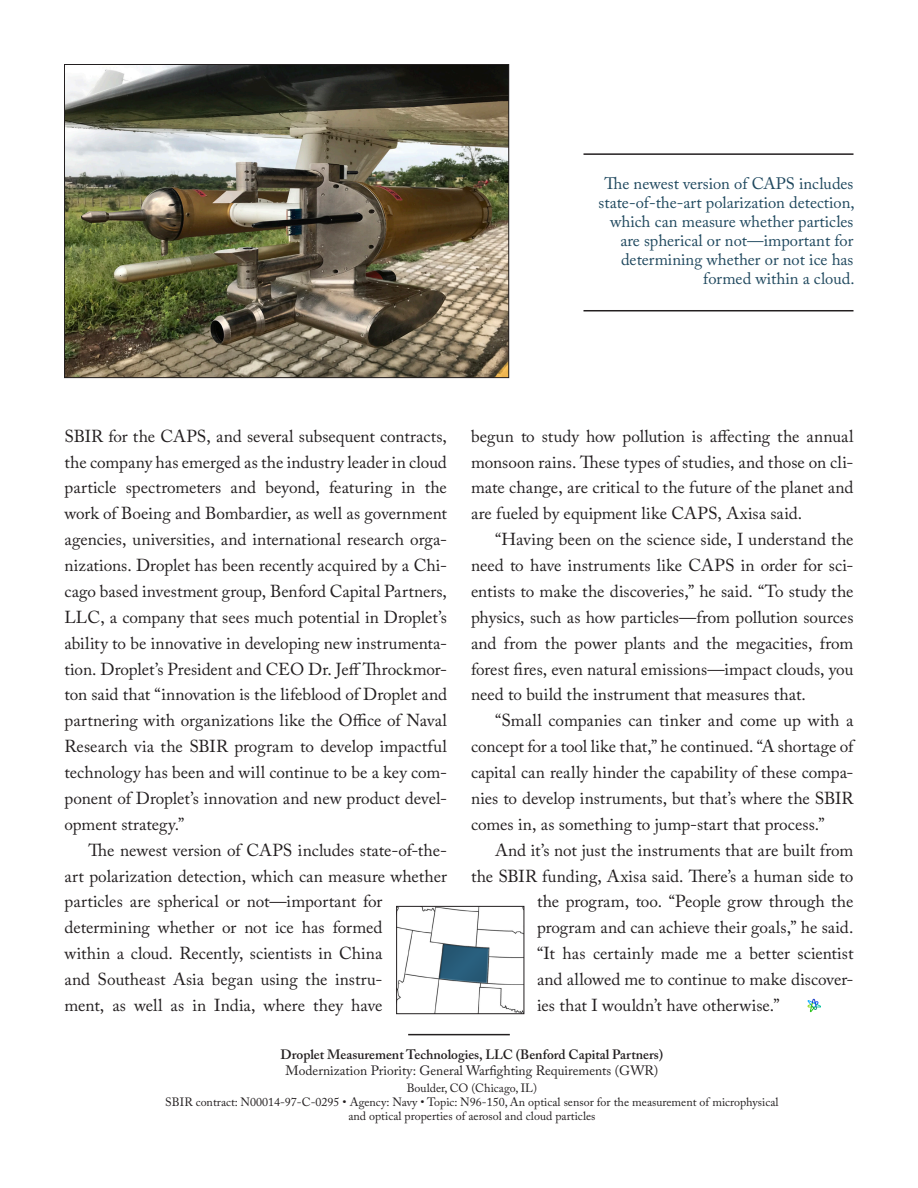
<style>
.page{position:relative;width:918px;height:1188px;background:#fff}
.page>*{position:absolute;margin:0;border:0;box-sizing:border-box;transform-origin:0 0}
.Body_Text{font:17.25px/25.8px "Adobe Caslon Pro";color:#231f20;text-align:justify}
.t1{font:16.5px/18.9px "Adobe Caslon Pro";color:#1f485e;text-align:right}
.t2{font:600 13.5px "Adobe Caslon Pro";color:#231f20}
.t3{font:13.5px "Adobe Caslon Pro";color:#231f20}
.t4{font:12px "Adobe Caslon Pro";color:#231f20}
</style>
<div class="page">
<img style="left:807px;top:998px;width:14px;height:15px">
<hr style="left:584px;top:310px;width:270px;height:1px;background:#231f20">
<hr style="left:408px;top:1034px;width:102px;height:1px;background:#231f20">
<img style="left:66px;top:66px;width:441px;height:310px">
<div style="left:64px;top:64px;width:445px;height:314px;border:1px solid #231f20"></div>
<img style="left:398px;top:908px;width:124px;height:104px">
<div style="left:396px;top:906px;width:128px;height:108px;border:1px solid #231f20"></div>
<hr style="left:584px;top:153px;width:270px;height:2px;background:#231f20">
<p class="t1" style="left:599px;top:174px;width:258px">The newest version of CAPS includes state-of-the-art polarization detection, which can measure whether particles are spherical or not—important for determining whether or not ice has formed within a cloud.</p>
<p class="Body_Text" style="left:64px;top:423px;width:384px">SBIR for the CAPS, and several subsequent contracts, the company has emerged as the industry leader in cloud particle spectrometers and beyond, featuring in the work of Boeing and Bombardier, as well as government agencies, universities, and international research orga&shy;nizations. Droplet has been recently acquired by a Chi&shy;cago based investment group, Benford Capital Partners, LLC, a company that sees much potential in Droplet’s ability to be innovative in developing new instrumenta&shy;tion. Droplet’s President and CEO Dr. Jeff Throckmor&shy;ton said that “innovation is the lifeblood of Droplet and partnering with organizations like the Office of Naval Research via the SBIR program to develop impactful technology has been and will continue to be a key com&shy;ponent of Droplet’s innovation and new product devel&shy;opment strategy.”</p>
<p class="Body_Text" style="left:64px;top:837px;width:384px;text-align:left;text-indent:24px">The newest version of CAPS includes state-of-the&shy;art polarization detection, which can measure whether particles are spherical or not—important for determining whether or not ice has formed<br>within a cloud. Recently, scientists in China<br>and Southeast Asia began using the instru-<br>ment, as well as in India, where they have</p>
<p class="Body_Text" style="left:471px;top:423px;width:384px">begun to study how pollution is affecting the annual monsoon rains. These types of studies, and those on cli&shy;mate change, are critical to the future of the planet and are fueled by equipment like CAPS, Axisa said.</p>
<p class="Body_Text" style="left:471px;top:526px;width:384px;text-indent:24px">“Having been on the science side, I understand the need to have instruments like CAPS in order for sci&shy;entists to make the discoveries,” he said. “To study the physics, such as how particles—from pollution sources and from the power plants and the megacities, from forest fires, even natural emissions—impact clouds, you need to build the instrument that measures that.</p>
<p class="Body_Text" style="left:471px;top:707px;width:384px;text-indent:24px">“Small companies can tinker and come up with a concept for a tool like that,” he continued. “A shortage of capital can really hinder the capability of these compa&shy;nies to develop instruments, but that’s where the SBIR comes in, as something to jump-start that process.”</p>
<p class="Body_Text" style="left:495px;top:837px;width:360px">And it’s not just the instruments that are built from</p>
<p class="Body_Text" style="left:471px;top:863px;width:384px">the SBIR funding, Axisa said. There’s a human side to</p>
<p class="Body_Text" style="left:537px;top:889px;width:318px">the program, too. “People grow through the</p>
<p class="Body_Text" style="left:537px;top:914px;width:318px">program and can achieve their goals,” he said.</p>
<p class="Body_Text" style="left:537px;top:940px;width:318px">“It has certainly made me a better scientist</p>
<p class="Body_Text" style="left:537px;top:966px;width:318px">and allowed me to continue to make discover-</p>
<p class="Body_Text" style="left:537px;top:992px;width:244px">ies that I wouldn’t have otherwise.”</p>
<p class="t2" style="left:281px;top:1046px;width:384px">Droplet Measurement Technologies, LLC (Benford Capital Partners)</p>
<p class="t3" style="left:286px;top:1063px;width:374px">Modernization Priority: General Warfighting Requirements (GWR)</p>
<p class="t4" style="left:407px;top:1081px;width:132px">Boulder, CO (Chicago, IL)</p>
<p class="t4" style="left:165px;top:1095px;width:615px">SBIR contract: N00014-97-C-0295 • Agency: Navy • Topic: N96-150, An optical sensor for the measurement of microphysical</p>
<p class="t4" style="left:348px;top:1109px;width:249px">and optical properties of aerosol and cloud particles</p>
</div>
